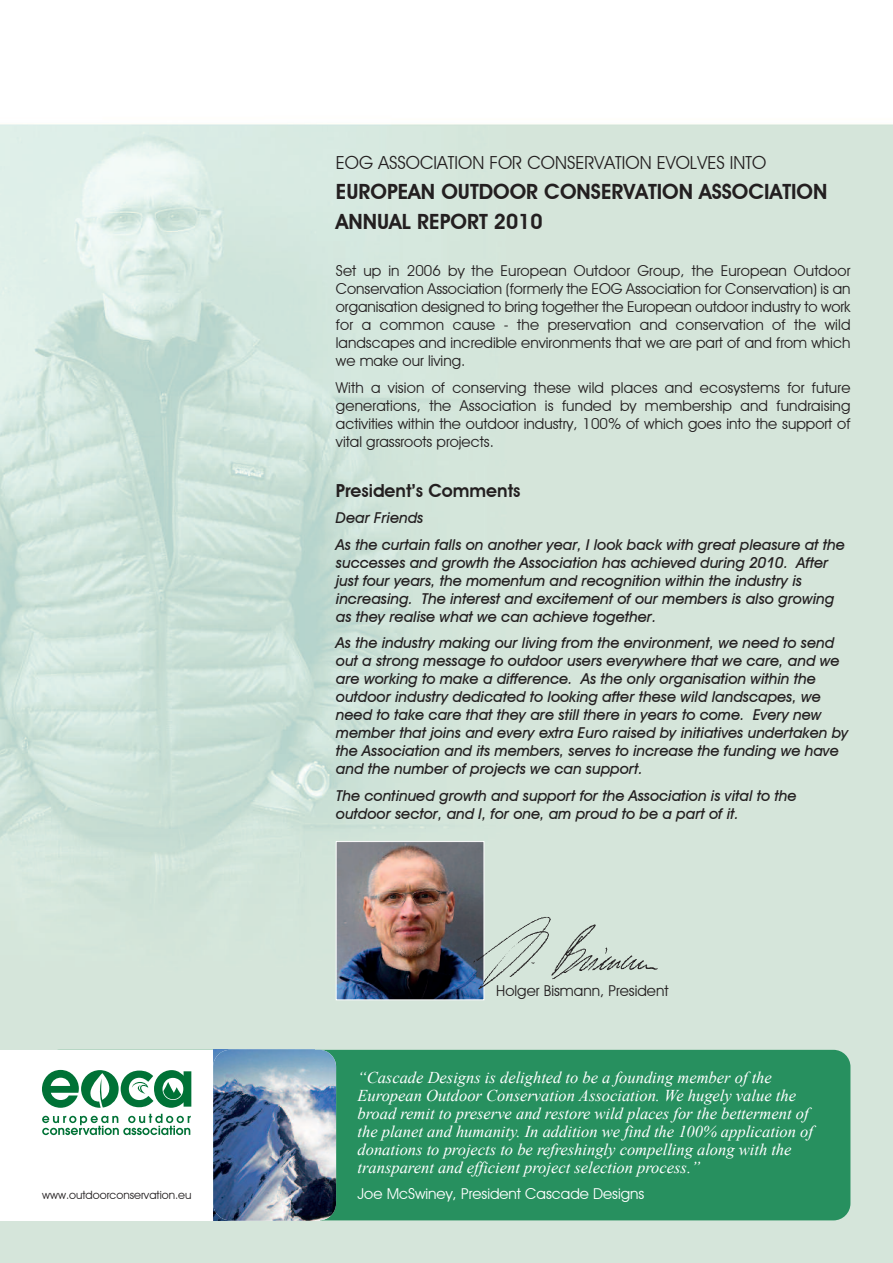
<style>
.page{position:relative;width:893px;height:1263px;background:#fff}
.page>*{position:absolute;margin:0;border:0;box-sizing:border-box;transform-origin:0 0}
.t1{font:600 21px/30px "Avant Garde IT Cby BT";color:#231f20}
.t2{font:18px "Avant Garde IT Cby BT";color:#231f20}
.t3{font:600 18px "Avant Garde IT Cby BT";color:#231f20}
.t4{font:italic 16.5px/18px "Times New Roman";color:#fff}
.t5{font:italic 500 15px/18px "Avant Garde IT Cby BT";color:#231f20}
.t6{font:15px/18px "Avant Garde IT Cby BT";color:#231f20;text-align:justify}
.t7{font:15px "Avant Garde IT Cby BT";color:#fff}
.t8{font:11.4px "Avant Garde IT Cby BT";color:#231f20}
</style>
<div class="page">
<img style="left:0;top:124px;width:893px;height:1139px">
<div style="left:43px;top:1050px;width:807px;height:170px;background:#27905f;border-radius:17px"></div>
<div style="left:0;top:1050px;width:312px;height:170px;background:#fff"></div>
<svg style="left:42px;top:1070px;width:149px;height:38px"></svg>
<svg style="left:42px;top:1114px;width:149px;height:21px"></svg>
<img style="left:213px;top:1050px;width:123px;height:170px;border-radius:17px">
<img style="left:338px;top:843px;width:144px;height:155px">
<div style="left:336px;top:841px;width:148px;height:159px;border:1px solid #fff"></div>
<img style="left:468px;top:913px;width:193px;height:77px">
<p class="t2" style="left:336px;top:152px;width:432px">EOG ASSOCIATION FOR CONSERVATION EVOLVES INTO</p>
<h1 class="t1" style="left:336px;top:177px;width:493px">EUROPEAN OUTDOOR CONSERVATION ASSOCIATION<br>ANNUAL REPORT 2010</h1>
<p class="t6" style="left:336px;top:262px;width:516px">Set up in 2006 by the European Outdoor Group, the European Outdoor Conservation Association (formerly the EOG Association for Conservation) is an organisation designed to bring together the European outdoor industry to work for a common cause - the preservation and conservation of the wild landscapes and incredible environments that we are part of and from which we make our living.</p>
<p class="t6" style="left:336px;top:378px;width:516px">With a vision of conserving these wild places and ecosystems for future generations, the Association is funded by membership and fundraising activities within the outdoor industry, 100% of which goes into the support of vital grassroots projects.</p>
<p class="t3" style="left:336px;top:479px;width:186px">President’s Comments</p>
<p class="t5" style="left:336px;top:504px;width:510px;line-height:26.5px">Dear Friends<br>As the curtain falls on another year, I look back with great pleasure at the</p>
<p class="t5" style="left:336px;top:553px;width:500px">successes and growth the Association has achieved during 2010. After just four years, the momentum and recognition within the industry is increasing. The interest and excitement of our members is also growing as they realise what we can achieve together.</p>
<p class="t5" style="left:336px;top:634px;width:514px">As the industry making our living from the environment, we need to send out a strong message to outdoor users everywhere that we care, and we are working to make a difference. As the only organisation within the outdoor industry dedicated to looking after these wild landscapes, we need to take care that they are still there in years to come. Every new member that joins and every extra Euro raised by initiatives undertaken by the Association and its members, serves to increase the funding we have and the number of projects we can support.</p>
<p class="t5" style="left:336px;top:786px;width:462px">The continued growth and support for the Association is vital to the outdoor sector, and I, for one, am proud to be a part of it.</p>
<p class="t6" style="left:496px;top:982px;width:174px">Holger Bismann, President</p>
<p class="t4" style="left:357px;top:1068px;width:457px">“Cascade Designs is delighted to be a founding member of the European Outdoor Conservation Association. We hugely value the broad remit to preserve and restore wild places for the betterment of the planet and humanity. In addition we find the 100% application of donations to projects to be refreshingly compelling along with the transparent and efficient project selection process.”</p>
<p class="t8" style="left:42px;top:1188px;width:151px">www.outdoorconservation.eu</p>
<p class="t7" style="left:358px;top:1184px;width:288px">Joe McSwiney, President Cascade Designs</p>
</div>
